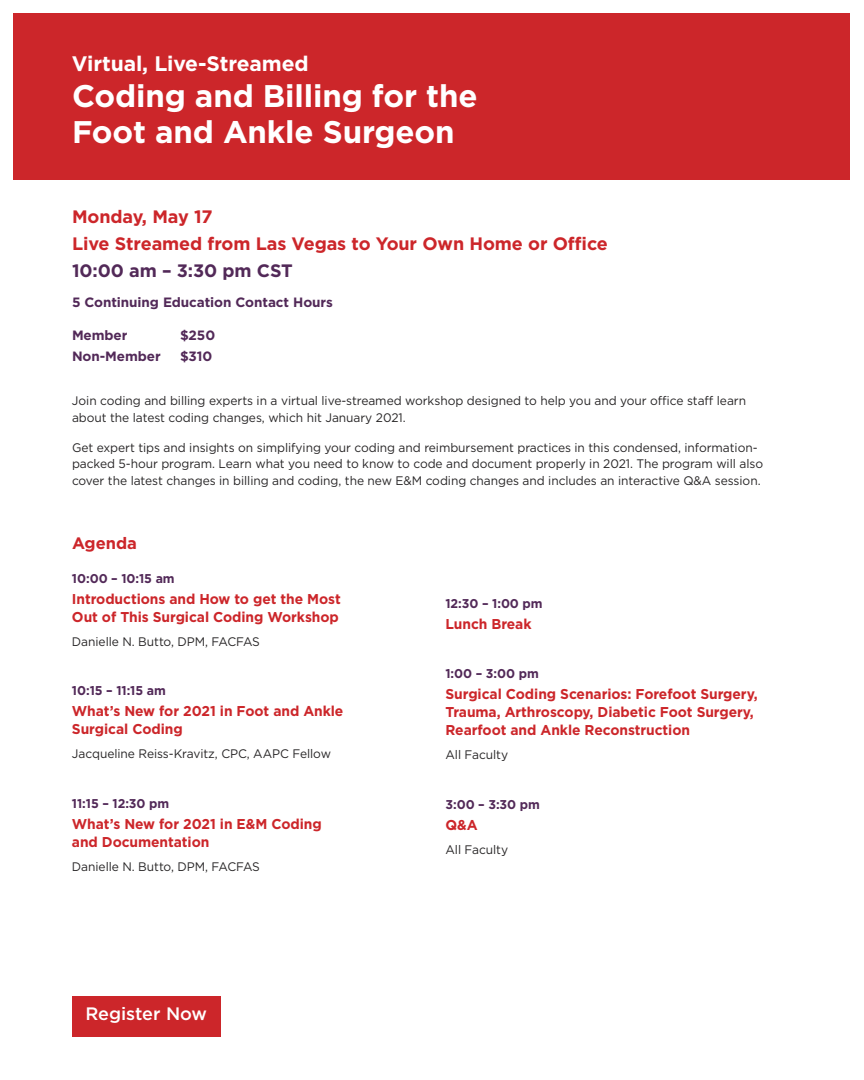
<style>
.page{position:relative;width:864px;height:1080px;background:#fff}
.page>*{position:absolute;margin:0;border:0;box-sizing:border-box;transform-origin:0 0}
.t1{font:700 31.35px/36px "Gotham";letter-spacing:-.005em;color:#fff}
.t2{font:700 21px "Gotham";letter-spacing:-.005em;color:#fff}
.t3{font:700 18px "Gotham";letter-spacing:-.005em;color:#cc262a}
.t4{font:700 18px "Gotham";letter-spacing:-.005em;color:#522958}
.t5{font:500 18px "Gotham";color:#fff}
.t6{font:700 16.5px "Gotham";color:#cc262a}
.t7{font:700 14.25px/18px "Gotham";letter-spacing:-.005em;color:#cc262a}
.t8{font:700 13.5px "Gotham";letter-spacing:-.005em;color:#522958}
.t9{font:700 12.75px "Gotham";letter-spacing:-.005em;color:#522958}
.t10{font:12.3px/16.5px "Gotham";letter-spacing:-.005em;color:#272526}
</style>
<div class="page">
<div style="left:14px;top:14px;width:836px;height:166px;background:#cc262a"></div>
<div style="left:72px;top:996px;width:148px;height:40px;background:#cc262a"></div>
<p class="t2" style="left:72px;top:55px;width:238px">Virtual, Live-Streamed</p>
<p class="t1" style="left:72px;top:80px;width:407px">Coding and Billing for the<br>Foot and Ankle Surgeon</p>
<p class="t3" style="left:72px;top:210px;width:142px">Monday, May 17</p>
<p class="t3" style="left:72px;top:237px;width:538px">Live Streamed from Las Vegas to Your Own Home or Office</p>
<p class="t4" style="left:72px;top:264px;width:222px">10:00 am – 3:30 pm CST</p>
<p class="t8" style="left:72px;top:297px;width:262px">5 Continuing Education Contact Hours</p>
<p class="t8" style="left:72px;top:330px;width:57px">Member</p>
<p class="t8" style="left:180px;top:330px;width:37px">$250</p>
<p class="t8" style="left:72px;top:351px;width:90px">Non-Member</p>
<p class="t8" style="left:180px;top:351px;width:34px">$310</p>
<p class="t10" style="left:72px;top:393px;width:676px">Join coding and billing experts in a virtual live-streamed workshop designed to help you and your office staff learn about the latest coding changes, which hit January 2021.</p>
<p class="t10" style="left:72px;top:440px;width:693px">Get expert tips and insights on simplifying your coding and reimbursement practices in this condensed, information&shy;packed 5-hour program. Learn what you need to know to code and document properly in 2021. The program will also cover the latest changes in billing and coding, the new E&amp;M coding changes and includes an interactive Q&amp;A session.</p>
<p class="t6" style="left:72px;top:537px;width:67px">Agenda</p>
<p class="t9" style="left:72px;top:573px;width:104px">10:00 – 10:15 am</p>
<p class="t7" style="left:72px;top:591px;width:270px">Introductions and How to get the Most<br>Out of This Surgical Coding Workshop</p>
<p class="t10" style="left:72px;top:634px;width:189px">Danielle N. Butto, DPM, FACFAS</p>
<p class="t9" style="left:72px;top:686px;width:95px">10:15 – 11:15 am</p>
<p class="t7" style="left:72px;top:703px;width:273px">What’s New for 2021 in Foot and Ankle<br>Surgical Coding</p>
<p class="t10" style="left:72px;top:746px;width:261px">Jacqueline Reiss-Kravitz, CPC, AAPC Fellow</p>
<p class="t9" style="left:72px;top:798px;width:99px">11:15 – 12:30 pm</p>
<p class="t7" style="left:72px;top:816px;width:251px">What’s New for 2021 in E&amp;M Coding and Documentation</p>
<p class="t10" style="left:72px;top:859px;width:189px">Danielle N. Butto, DPM, FACFAS</p>
<p class="t5" style="left:85px;top:1004px;width:123px">Register Now</p>
<p class="t9" style="left:445px;top:598px;width:99px">12:30 – 1:00 pm</p>
<p class="t7" style="left:445px;top:616px;width:88px">Lunch Break</p>
<p class="t9" style="left:445px;top:669px;width:95px">1:00 – 3:00 pm</p>
<p class="t7" style="left:445px;top:686px;width:314px">Surgical Coding Scenarios: Forefoot Surgery,<br>Trauma, Arthroscopy, Diabetic Foot Surgery,<br>Rearfoot and Ankle Reconstruction</p>
<p class="t10" style="left:445px;top:748px;width:64px">All Faculty</p>
<p class="t9" style="left:445px;top:799px;width:96px">3:00 – 3:30 pm</p>
<p class="t7" style="left:445px;top:817px;width:34px">Q&amp;A</p>
<p class="t10" style="left:445px;top:842px;width:64px">All Faculty</p>
</div>
